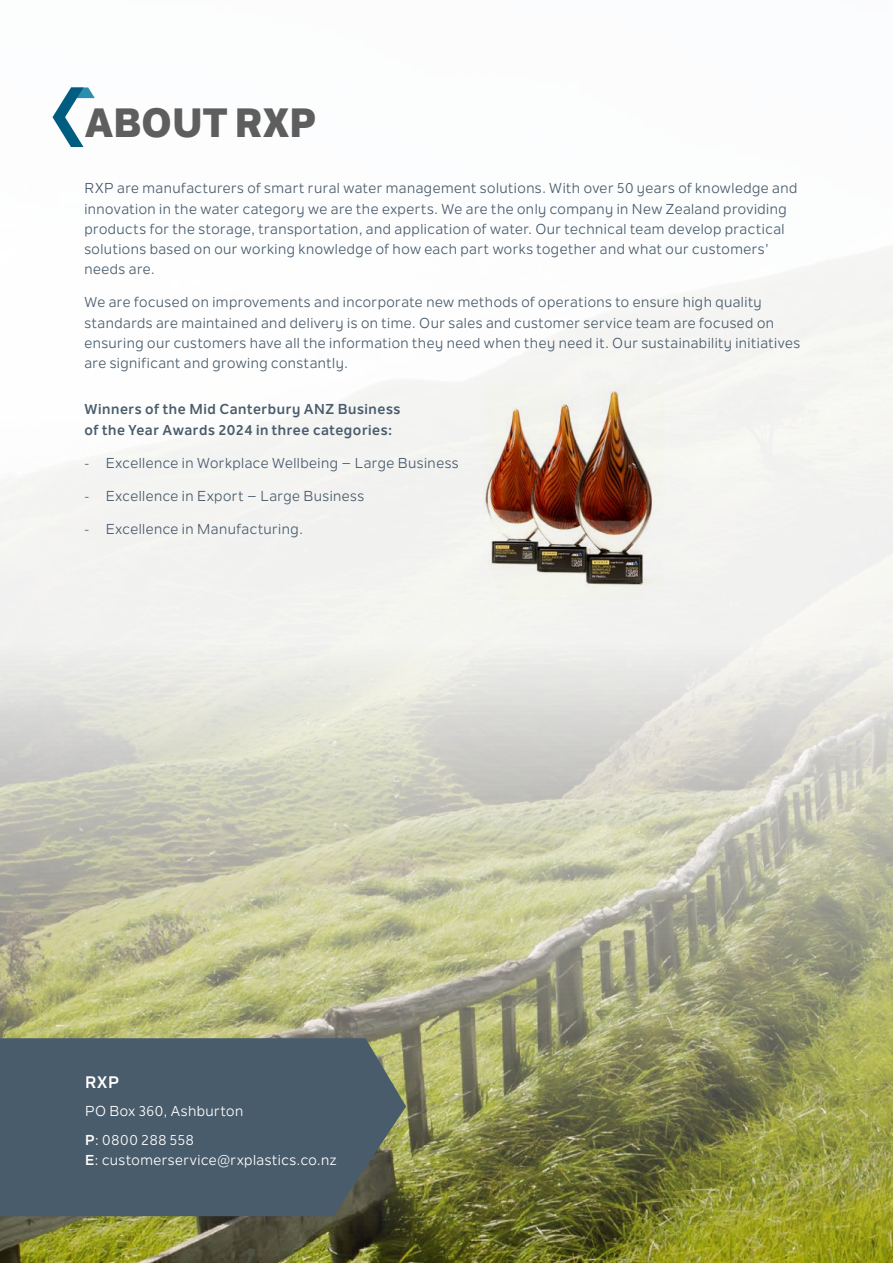
<style>
.page{position:relative;width:893px;height:1263px;background:#fff}
.page>*{position:absolute;margin:0;border:0;box-sizing:border-box;transform-origin:0 0}
.t1{font:800 40.5px "Nolan Next";letter-spacing:-.005em;color:#5f5e5e}
.t2{font:700 16.5px "Nolan Next";color:#fff}
.t3{font:14.25px/20.2px "Nolan Next";letter-spacing:.03em;color:#495c6c}
.t4{font:700 14.25px/21px "Nolan Next";letter-spacing:.035em;color:#495c6c}
.t5{font:14.25px/28.8px "Nolan Next";letter-spacing:.035em;color:#fff}
.s1{font-family:"Trade Gothic LT Std";font-weight:300}
.s2{font-weight:700}
</style>
<div class="page">
<img style="left:0;top:116px;width:893px;height:1147px">
<svg style="left:0;top:1038px;width:406px;height:178px;background:#4c5e69"></svg>
<svg style="left:53px;top:87px;width:42px;height:60px"></svg>
<img style="left:484px;top:384px;width:181px;height:216px">
<h1 class="t1" style="left:84px;top:98px;width:234px">ABOUT RXP</h1>
<p class="t3" style="left:84px;top:178px;width:715px">RXP are manufacturers of smart rural water management solutions. With over 50 years of knowledge and innovation in the water category we are the experts. We are the only company in New Zealand providing products for the storage, transportation, and application of water. Our technical team develop practical solutions based on our working knowledge of how each part works together and what our customers’ needs are.</p>
<p class="t3" style="left:84px;top:292px;width:717px">We are focused on improvements and incorporate new methods of operations to ensure high quality standards are maintained and delivery is on time. Our sales and customer service team are focused on ensuring our customers have all the information they need when they need it. Our sustainability initiatives are significant and growing constantly.</p>
<p class="t4" style="left:84px;top:399px;width:318px">Winners of the Mid Canterbury ANZ Business of the Year Awards 2024 in three categories:</p>
<p class="t3" style="left:84px;top:453px;width:376px"><span class="s1">-</span> Excellence in Workplace Wellbeing – Large Business</p>
<p class="t3" style="left:84px;top:486px;width:281px"><span class="s1">-</span> Excellence in Export – Large Business</p>
<p class="t3" style="left:84px;top:519px;width:220px"><span class="s1">-</span> Excellence in Manufacturing.</p>
<p class="t2" style="left:85px;top:1071px;width:36px">RXP</p>
<p class="t5" style="left:85px;top:1097px;width:160px">PO Box 360, Ashburton<br><span class="s2">P</span>: 0800 288 558</p>
<p class="t5" style="left:85px;top:1146px;width:253px"><span class="s2">E</span>: customerservice@rxplastics.co.nz</p>
</div>
